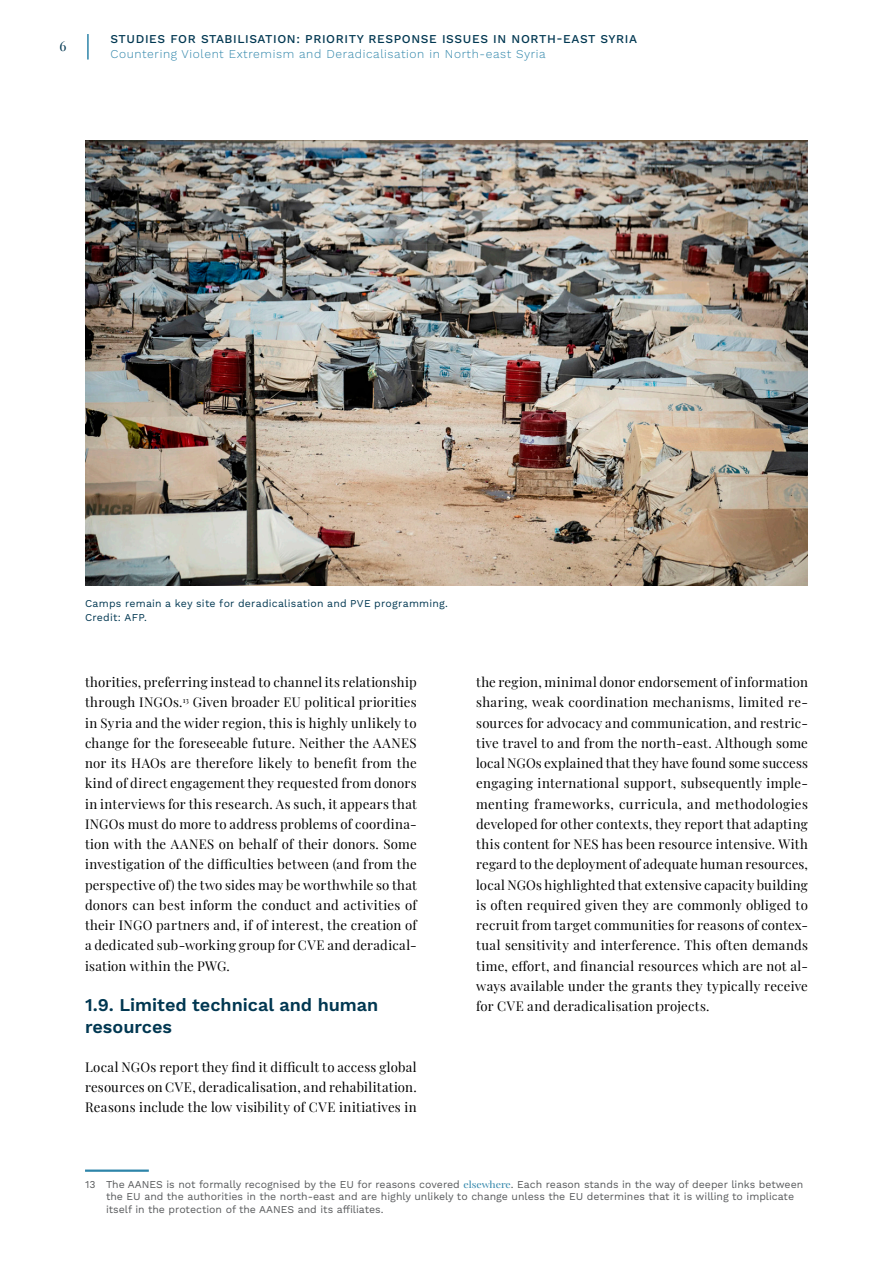
<style>
.page{position:relative;width:893px;height:1263px;background:#fff}
.page>*{position:absolute;margin:0;border:0;box-sizing:border-box;transform-origin:0 0}
._1__Headline_02{font:600 18px/21.6px "Work Sans";color:#003751}
.t1{font:13.5px "Playfair Display";color:#003751}
.Body{font:13.2px/20.2px "Playfair Display";letter-spacing:.02em;color:#000;text-align:justify}
.t2{font:500 12px "Work Sans";letter-spacing:.05em;color:#003751}
.t3{font:300 12px "Work Sans";letter-spacing:.05em;color:#2d84a9}
.Footnote{font:10.5px/12.6px "Work Sans";color:#57595b}
.t4{font:10.5px "Work Sans";letter-spacing:.02em;color:#003751}
.s1{font-family:"Playfair Display";font-size:9.45px;color:#2d84a9}
</style>
<div class="page">
<hr style="left:87px;top:34px;width:2px;height:26px;background:#2d84a9">
<hr style="left:85px;top:1169px;width:64px;height:3px;background:#2d84a9">
<img style="left:85px;top:140px;width:723px;height:446px">
<p class="t1" style="left:60px;top:35px;width:8px">6</p>
<p class="t2" style="left:111px;top:32px;width:528px">STUDIES FOR STABILISATION: PRIORITY RESPONSE ISSUES IN NORTH-EAST SYRIA</p>
<p class="t3" style="left:111px;top:46px;width:437px">Countering Violent Extremism and Deradicalisation in North-east Syria</p>
<p class="t4" style="left:85px;top:598px;width:364px">Camps remain a key site for deradicalisation and PVE programming.</p>
<p class="t4" style="left:85px;top:611px;width:63px">Credit: AFP.</p>
<p class="Body" style="left:85px;top:671px;width:333px">thorities, preferring instead to channel its relationship through INGOs.<sup>13</sup> Given broader EU political priorities in Syria and the wider region, this is highly unlikely to change for the foreseeable future. Neither the AANES nor its HAOs are therefore likely to benefit from the kind of direct engagement they requested from donors in interviews for this research. As such, it appears that INGOs must do more to address problems of coordina&shy;tion with the AANES on behalf of their donors. Some investigation of the difficulties between (and from the perspective of) the two sides may be worthwhile so that donors can best inform the conduct and activities of their INGO partners and, if of interest, the creation of a dedicated sub-working group for CVE and deradical&shy;isation within the PWG.</p>
<p class="_1__Headline_02" style="left:85px;top:995px;width:295px">1.9. Limited technical and human resources</p>
<p class="Body" style="left:85px;top:1056px;width:333px">Local NGOs report they find it difficult to access global resources on CVE, deradicalisation, and rehabilitation.<br>Reasons include the low visibility of CVE initiatives in</p>
<p class="Body" style="left:476px;top:671px;width:333px">the region, minimal donor endorsement of information sharing, weak coordination mechanisms, limited re&shy;sources for advocacy and communication, and restric&shy;tive travel to and from the north-east. Although some local NGOs explained that they have found some success engaging international support, subsequently imple&shy;menting frameworks, curricula, and methodologies developed for other contexts, they report that adapting this content for NES has been resource intensive. With regard to the deployment of adequate human resources, local NGOs highlighted that extensive capacity building is often required given they are commonly obliged to recruit from target communities for reasons of contex&shy;tual sensitivity and interference. This often demands time, effort, and financial resources which are not al&shy;ways available under the grants they typically receive for CVE and deradicalisation projects.</p>
<p class="Footnote" style="left:106px;top:1178px;width:699px;text-indent:-21px">13 The AANES is not formally recognised by the EU for reasons covered <span class="s1">elsewhere</span>. Each reason stands in the way of deeper links between the EU and the authorities in the north-east and are highly unlikely to change unless the EU determines that it is willing to implicate itself in the protection of the AANES and its affiliates.</p>
</div>
